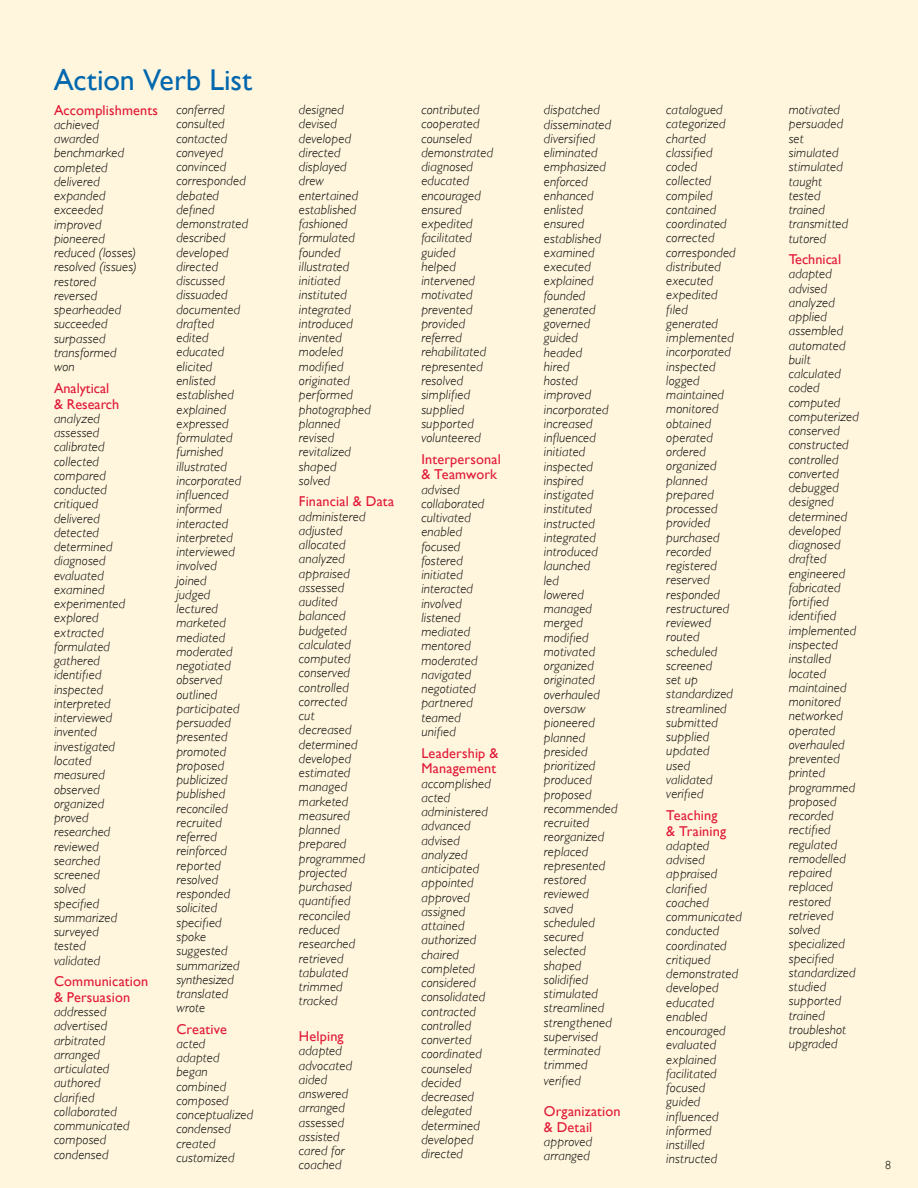
<style>
.page{position:relative;width:918px;height:1188px;background:#fff6dd}
.page>*{position:absolute;margin:0;border:0;box-sizing:border-box;transform-origin:0 0}
.t1{font:30px "Gill Sans";color:#0067ae}
.t2{font:14.25px/15.8px "Gill Sans";letter-spacing:.01em;color:#e11837}
.t3{font:italic 300 13.5px/14.2px "Gill Sans";letter-spacing:.01em;color:#000}
.t4{font:300 12px "Gill Sans";color:#000}
</style>
<div class="page">
<h1 class="t1" style="left:54px;top:62px;width:200px">Action Verb List</h1>
<p class="t2" style="left:54px;top:102px;width:106px">Accomplishments</p>
<p class="t3" style="left:54px;top:117px;width:84px">achieved awarded benchmarked completed delivered expanded exceeded improved pioneered reduced (losses) resolved (issues) restored reversed spearheaded succeeded surpassed transformed won</p>
<p class="t2" style="left:54px;top:380px;width:67px">Analytical &amp; Research</p>
<p class="t3" style="left:54px;top:411px;width:73px">analyzed assessed calibrated collected compared conducted critiqued delivered detected determined diagnosed evaluated examined experimented explored extracted formulated gathered identified inspected interpreted interviewed invented investigated located measured observed organized proved researched reviewed searched screened solved specified summarized surveyed tested validated</p>
<p class="t2" style="left:54px;top:973px;width:96px">Communication &amp; Persuasion</p>
<p class="t3" style="left:54px;top:1005px;width:77px">addressed advertised arbitrated arranged articulated authored clarified collaborated communicated composed condensed</p>
<p class="t3" style="left:176px;top:103px;width:73px">conferred consulted contacted conveyed convinced corresponded debated defined demonstrated described developed directed discussed dissuaded documented drafted edited educated elicited enlisted established explained expressed formulated furnished illustrated incorporated influenced informed interacted interpreted interviewed involved joined<br>judged lectured marketed mediated moderated negotiated observed outlined participated persuaded presented promoted proposed publicized published reconciled recruited referred reinforced reported resolved responded solicited specified spoke suggested summarized synthesized translated wrote</p>
<p class="t2" style="left:176px;top:1021px;width:52px">Creative</p>
<p class="t3" style="left:176px;top:1036px;width:78px">acted<br>adapted began combined composed conceptualized condensed created customized</p>
<p class="t3" style="left:299px;top:103px;width:73px">designed devised developed directed displayed drew entertained established fashioned formulated founded illustrated initiated instituted integrated introduced invented modeled modified originated performed photographed planned revised revitalized shaped solved</p>
<p class="t2" style="left:299px;top:494px;width:97px">Financial &amp; Data</p>
<p class="t3" style="left:299px;top:509px;width:68px">administered adjusted allocated analyzed appraised assessed audited balanced budgeted calculated computed conserved controlled corrected cut decreased determined developed estimated managed marketed measured planned prepared programmed projected purchased quantified reconciled reduced researched retrieved tabulated trimmed tracked</p>
<p class="t2" style="left:299px;top:1028px;width:46px">Helping</p>
<p class="t3" style="left:299px;top:1044px;width:55px">adapted advocated aided answered arranged assessed assisted cared for coached</p>
<p class="t3" style="left:421px;top:103px;width:73px">contributed cooperated counseled demonstrated diagnosed educated encouraged ensured expedited facilitated guided helped intervened motivated prevented provided referred rehabilitated represented resolved simplified supplied supported volunteered</p>
<p class="t2" style="left:421px;top:451px;width:81px">Interpersonal &amp; Teamwork</p>
<p class="t3" style="left:421px;top:482px;width:64px">advised collaborated cultivated enabled focused fostered initiated interacted involved listened mediated mentored moderated navigated negotiated partnered teamed unified</p>
<p class="t2" style="left:421px;top:745px;width:78px">Leadership &amp;<br>Management</p>
<p class="t3" style="left:421px;top:776px;width:71px">accomplished acted administered advanced advised analyzed anticipated appointed approved assigned attained authorized chaired completed considered consolidated contracted controlled converted coordinated counseled decided decreased delegated determined developed directed</p>
<p class="t3" style="left:544px;top:103px;width:75px">dispatched disseminated diversified eliminated emphasized enforced enhanced enlisted ensured established examined executed explained founded generated governed guided headed<br>hired<br>hosted improved incorporated increased influenced initiated inspected inspired instigated instituted instructed integrated introduced launched<br>led<br>lowered managed merged modified motivated organized originated overhauled oversaw pioneered planned presided prioritized produced proposed recommended recruited reorganized replaced represented restored reviewed saved scheduled secured selected shaped solidified stimulated streamlined strengthened supervised terminated trimmed</p>
<p class="t3" style="left:544px;top:1074px;width:39px">verified</p>
<p class="t2" style="left:544px;top:1103px;width:78px">Organization &amp; Detail</p>
<p class="t3" style="left:544px;top:1135px;width:50px">approved arranged</p>
<p class="t3" style="left:666px;top:103px;width:71px">catalogued categorized charted classified coded collected compiled contained coordinated corrected corresponded distributed executed expedited filed generated implemented incorporated inspected logged maintained monitored obtained operated ordered organized planned prepared processed provided purchased recorded registered reserved responded restructured reviewed routed scheduled screened<br>set up standardized streamlined submitted supplied updated used validated verified</p>
<p class="t2" style="left:666px;top:807px;width:61px">Teaching &amp; Training</p>
<p class="t3" style="left:666px;top:838px;width:77px">adapted advised appraised clarified coached communicated conducted coordinated critiqued demonstrated developed educated enabled encouraged evaluated explained facilitated focused guided influenced informed instilled instructed</p>
<p class="t3" style="left:789px;top:103px;width:61px">motivated persuaded set simulated stimulated taught tested trained transmitted tutored</p>
<p class="t2" style="left:789px;top:251px;width:54px">Technical</p>
<p class="t3" style="left:789px;top:267px;width:72px">adapted advised analyzed applied assembled automated built calculated coded computed computerized conserved constructed controlled converted debugged designed determined developed diagnosed drafted engineered fabricated fortified identified implemented inspected installed located maintained monitored networked operated overhauled prevented printed programmed proposed recorded rectified regulated remodelled repaired replaced restored retrieved solved specialized specified standardized studied supported trained troubleshot upgraded</p>
<p class="t4" style="left:885px;top:1156px;width:7px">8</p>
</div>
